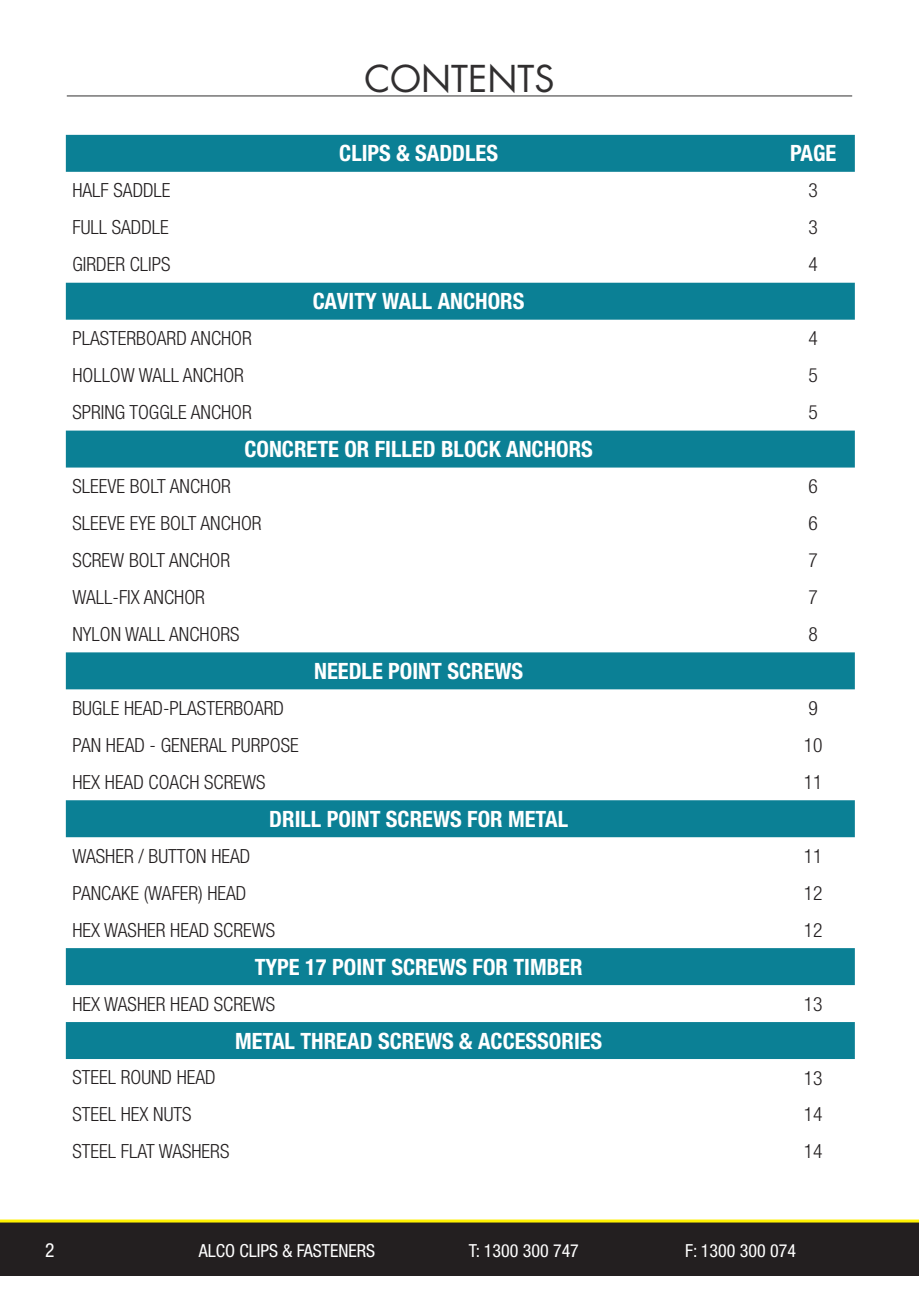
<style>
.page{position:relative;width:919px;height:1289px;background:#fff}
.page>*{position:absolute;margin:0;border:0;box-sizing:border-box;transform-origin:0 0}
.t1{font:36px "Futura Std";color:#312f30}
.t2{font:700 condensed 22.5px "Helvetica Neue LT Std";color:#fff}
.t3{font:300 condensed 19.65px "Helvetica Neue LT Std";color:#231f20}
.t4{font:300 condensed 19.5px "Helvetica Neue LT Std";color:#231f20}
.t5{font:condensed 19.5px "Helvetica Neue LT Std";color:#fff}
.t6{font:condensed 18px "Helvetica Neue LT Std";color:#fff}
</style>
<div class="page">
<div style="left:0;top:1222px;width:918px;height:54px;background:#231f20"></div>
<hr style="left:0;top:1219px;width:918px;height:3px;background:#fff101">
<hr style="left:67px;top:96px;width:785px;height:1px;background:#312f30">
<div style="left:66px;top:135px;width:788px;height:37px;background:#0b8095"></div>
<div style="left:66px;top:283px;width:788px;height:37px;background:#0b8095"></div>
<div style="left:66px;top:430px;width:788px;height:37px;background:#0b8095"></div>
<div style="left:66px;top:652px;width:788px;height:37px;background:#0b8095"></div>
<div style="left:66px;top:800px;width:788px;height:37px;background:#0b8095"></div>
<div style="left:66px;top:948px;width:788px;height:37px;background:#0b8095"></div>
<div style="left:66px;top:1022px;width:788px;height:36px;background:#0b8095"></div>
<p class="t1" style="left:364px;top:55px;width:192px">CONTENTS</p>
<p class="t2" style="left:339px;top:140px;width:160px">CLIPS &amp; SADDLES</p>
<p class="t2" style="left:790px;top:140px;width:48px">PAGE</p>
<p class="t4" style="left:72px;top:179px;width:100px">HALF SADDLE</p>
<p class="t4" style="left:808px;top:179px;width:11px">3</p>
<p class="t4" style="left:72px;top:216px;width:98px">FULL SADDLE</p>
<p class="t4" style="left:808px;top:216px;width:11px">3</p>
<p class="t4" style="left:72px;top:253px;width:100px">GIRDER CLIPS</p>
<p class="t4" style="left:808px;top:253px;width:11px">4</p>
<p class="t2" style="left:313px;top:287px;width:213px">CAVITY WALL ANCHORS</p>
<p class="t4" style="left:72px;top:327px;width:181px">PLASTERBOARD ANCHOR</p>
<p class="t4" style="left:808px;top:327px;width:11px">4</p>
<p class="t4" style="left:72px;top:364px;width:173px">HOLLOW WALL ANCHOR</p>
<p class="t4" style="left:808px;top:364px;width:11px">5</p>
<p class="t4" style="left:72px;top:401px;width:181px">SPRING TOGGLE ANCHOR</p>
<p class="t4" style="left:808px;top:401px;width:11px">5</p>
<p class="t2" style="left:244px;top:435px;width:350px">CONCRETE OR FILLED BLOCK ANCHORS</p>
<p class="t4" style="left:72px;top:475px;width:160px">SLEEVE BOLT ANCHOR</p>
<p class="t4" style="left:808px;top:475px;width:11px">6</p>
<p class="t4" style="left:72px;top:512px;width:191px">SLEEVE EYE BOLT ANCHOR</p>
<p class="t4" style="left:808px;top:512px;width:11px">6</p>
<p class="t4" style="left:72px;top:549px;width:159px">SCREW BOLT ANCHOR</p>
<p class="t4" style="left:808px;top:549px;width:11px">7</p>
<p class="t4" style="left:72px;top:586px;width:134px">WALL-FIX ANCHOR</p>
<p class="t3" style="left:808px;top:585px;width:11px">7</p>
<p class="t4" style="left:72px;top:622px;width:169px">NYLON WALL ANCHORS</p>
<p class="t3" style="left:808px;top:622px;width:11px">8</p>
<p class="t2" style="left:314px;top:657px;width:211px">NEEDLE POINT SCREWS</p>
<p class="t4" style="left:72px;top:696px;width:213px">BUGLE HEAD-PLASTERBOARD</p>
<p class="t3" style="left:808px;top:696px;width:11px">9</p>
<p class="t4" style="left:72px;top:733px;width:228px">PAN HEAD - GENERAL PURPOSE</p>
<p class="t3" style="left:803px;top:733px;width:20px">10</p>
<p class="t4" style="left:72px;top:770px;width:195px">HEX HEAD COACH SCREWS</p>
<p class="t3" style="left:803px;top:770px;width:20px">11</p>
<p class="t2" style="left:269px;top:805px;width:300px">DRILL POINT SCREWS FOR METAL</p>
<p class="t4" style="left:72px;top:844px;width:179px">WASHER / BUTTON HEAD</p>
<p class="t3" style="left:803px;top:844px;width:20px">11</p>
<p class="t4" style="left:72px;top:881px;width:175px">PANCAKE (WAFER) HEAD</p>
<p class="t3" style="left:803px;top:881px;width:20px">12</p>
<p class="t4" style="left:72px;top:918px;width:204px">HEX WASHER HEAD SCREWS</p>
<p class="t3" style="left:803px;top:918px;width:20px">12</p>
<p class="t2" style="left:255px;top:953px;width:329px">TYPE 17 POINT SCREWS FOR TIMBER</p>
<p class="t4" style="left:72px;top:992px;width:204px">HEX WASHER HEAD SCREWS</p>
<p class="t3" style="left:803px;top:992px;width:20px">13</p>
<p class="t2" style="left:235px;top:1026px;width:369px">METAL THREAD SCREWS &amp; ACCESSORIES</p>
<p class="t4" style="left:72px;top:1066px;width:145px">STEEL ROUND HEAD</p>
<p class="t3" style="left:803px;top:1066px;width:20px">13</p>
<p class="t4" style="left:72px;top:1103px;width:121px">STEEL HEX NUTS</p>
<p class="t3" style="left:803px;top:1103px;width:20px">14</p>
<p class="t4" style="left:72px;top:1140px;width:158px">STEEL FLAT WASHERS</p>
<p class="t3" style="left:803px;top:1140px;width:20px">14</p>
<p class="t5" style="left:45px;top:1238px;width:11px">2</p>
<p class="t6" style="left:199px;top:1239px;width:178px">ALCO CLIPS &amp; FASTENERS</p>
<p class="t6" style="left:469px;top:1239px;width:112px">T: 1300 300 747</p>
<p class="t6" style="left:685px;top:1239px;width:113px">F: 1300 300 074</p>
</div>
